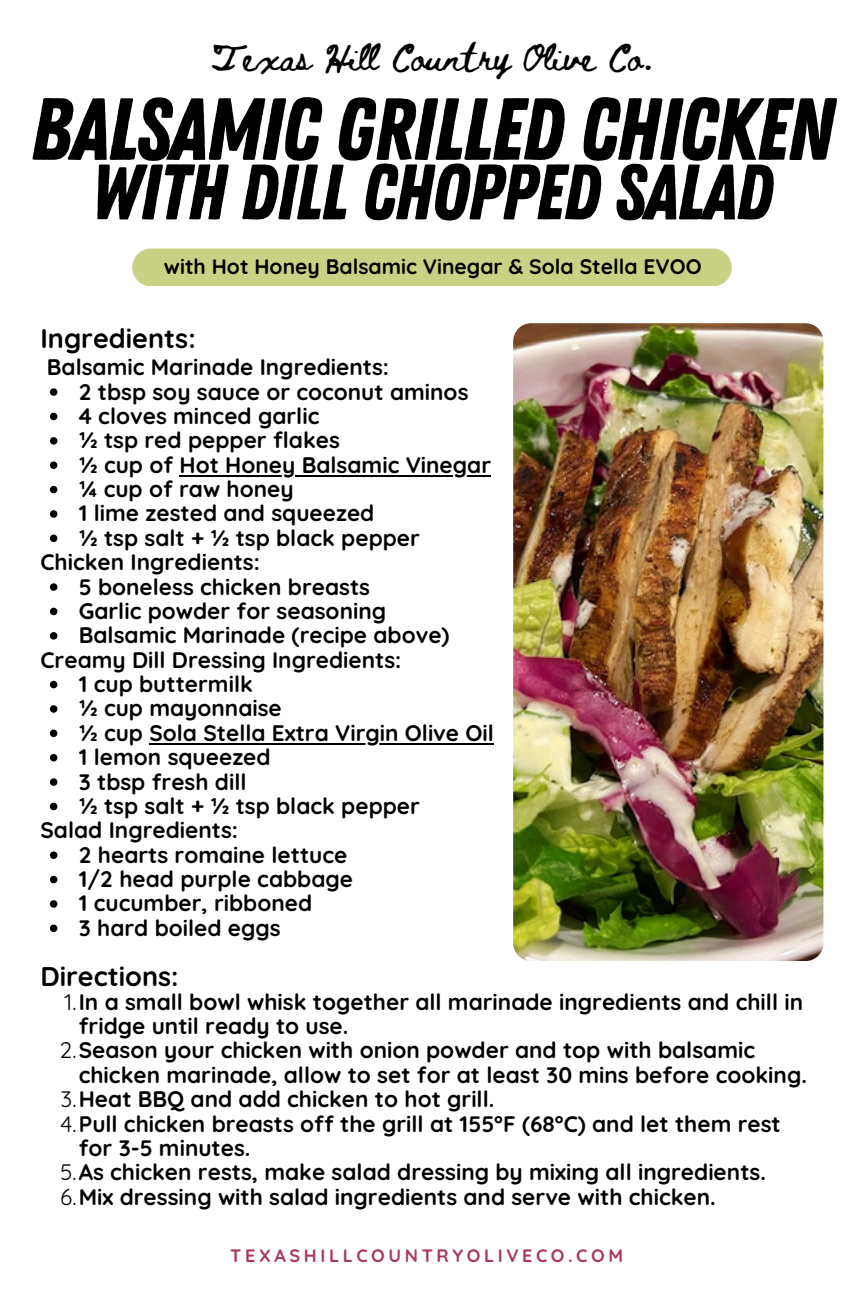
<style>
.page{position:relative;width:864px;height:1296px;background:#fff}
.page>*{position:absolute;margin:0;border:0;box-sizing:border-box;transform-origin:0 0}
.t1{font:87.9px "Zing Rust Base";letter-spacing:-.025em;color:#000}
.t2{font:78.3px "Zing Rust Base";letter-spacing:-.025em;color:#000}
.t3{font:27.6px "Beth Ellen";color:#000}
.t4{font:700 27px "Quicksand";color:#000}
.t5{font:700 22.5px/24.3px "Quicksand";color:#000}
.t6{font:700 21px "Quicksand";color:#000}
.t7{font:700 18px "Quicksand";letter-spacing:.2em;color:#a93a5d}
.s1{font-weight:400}
</style>
<div class="page">
<img style="left:513px;top:323px;width:310px;height:638px;border-radius:18px">
<div style="left:132px;top:248px;width:600px;height:38px;background:#c9d284"></div>
<svg style="left:50px;top:388px;width:7px;height:8px"></svg>
<svg style="left:50px;top:413px;width:7px;height:7px"></svg>
<svg style="left:50px;top:437px;width:7px;height:8px"></svg>
<svg style="left:50px;top:461px;width:7px;height:8px"></svg>
<hr style="left:180px;top:475px;width:311px;height:1px;background:#000">
<svg style="left:50px;top:486px;width:7px;height:7px"></svg>
<svg style="left:50px;top:510px;width:7px;height:8px"></svg>
<svg style="left:50px;top:535px;width:7px;height:7px"></svg>
<svg style="left:50px;top:583px;width:7px;height:8px"></svg>
<svg style="left:50px;top:608px;width:7px;height:7px"></svg>
<svg style="left:50px;top:632px;width:7px;height:8px"></svg>
<svg style="left:50px;top:681px;width:7px;height:7px"></svg>
<svg style="left:50px;top:705px;width:7px;height:8px"></svg>
<svg style="left:50px;top:730px;width:7px;height:7px"></svg>
<hr style="left:149px;top:743px;width:77px;height:2px;background:#000">
<hr style="left:226px;top:743px;width:268px;height:2px;background:#000">
<svg style="left:50px;top:754px;width:7px;height:7px"></svg>
<svg style="left:50px;top:778px;width:7px;height:8px"></svg>
<svg style="left:50px;top:803px;width:7px;height:7px"></svg>
<svg style="left:50px;top:851px;width:7px;height:8px"></svg>
<svg style="left:50px;top:876px;width:7px;height:7px"></svg>
<svg style="left:50px;top:900px;width:7px;height:8px"></svg>
<svg style="left:50px;top:925px;width:7px;height:7px"></svg>
<p class="t3" style="left:211px;top:44px;width:444px">Texas Hill Country Olive Co.</p>
<p class="t1" style="left:30px;top:78px;width:806px">BALSAMIC GRILLED CHICKEN</p>
<h4 class="t2" style="left:91px;top:147px;width:684px">WITH DILL CHOPPED SALAD</h4>
<h1 class="t6" style="left:164px;top:253px;width:539px">with Hot Honey Balsamic Vinegar &amp; Sola Stella EVOO</h1>
<p class="t4" style="left:41px;top:321px;width:157px">Ingredients:</p>
<p class="t5" style="left:47px;top:355px;width:344px">Balsamic Marinade Ingredients:</p>
<h4 class="t5" style="left:79px;top:379px;width:391px">2 tbsp soy sauce or coconut aminos</h4>
<h2 class="t5" style="left:79px;top:403px;width:242px">4 cloves minced garlic</h2>
<p class="t5" style="left:79px;top:428px;width:263px">½ tsp red pepper flakes</p>
<h4 class="t5" style="left:79px;top:452px;width:414px">½ cup of Hot Honey Balsamic Vinegar</h4>
<p class="t5" style="left:79px;top:476px;width:217px">¼ cup of raw honey</p>
<p class="t5" style="left:79px;top:501px;width:297px">1 lime zested and squeezed</p>
<p class="t5" style="left:79px;top:525px;width:343px">½ tsp salt + ½ tsp black pepper</p>
<p class="t5" style="left:41px;top:550px;width:221px">Chicken Ingredients:</p>
<p class="t5" style="left:79px;top:574px;width:293px">5 boneless chicken breasts</p>
<p class="t5" style="left:79px;top:598px;width:309px">Garlic powder for seasoning</p>
<p class="t5" style="left:79px;top:623px;width:372px">Balsamic Marinade (recipe above)</p>
<h4 class="t5" style="left:41px;top:647px;width:362px">Creamy Dill Dressing Ingredients:</h4>
<p class="t5" style="left:79px;top:671px;width:176px">1 cup buttermilk</p>
<p class="t5" style="left:79px;top:696px;width:205px">½ cup mayonnaise</p>
<p class="t5" style="left:79px;top:720px;width:417px">½ cup Sola Stella Extra Virgin Olive Oil</p>
<h4 class="t5" style="left:79px;top:745px;width:343px">1 lemon squeezed<br>3 tbsp fresh dill<br>½ tsp salt + ½ tsp black pepper</h4>
<p class="t5" style="left:41px;top:818px;width:199px">Salad Ingredients:</p>
<p class="t5" style="left:79px;top:842px;width:270px">2 hearts romaine lettuce</p>
<p class="t5" style="left:79px;top:866px;width:276px">1/2 head purple cabbage</p>
<p class="t5" style="left:79px;top:891px;width:235px">1 cucumber, ribboned</p>
<p class="t5" style="left:79px;top:915px;width:204px">3 hard boiled eggs</p>
<p class="t4" style="left:41px;top:959px;width:140px">Directions:</p>
<p class="t5" style="left:79px;top:989px;width:726px;text-indent:-15px"><span class="s1">1.</span>In a small bowl whisk together all marinade ingredients and chill in fridge until ready to use.</p>
<p class="t5" style="left:79px;top:1038px;width:730px;text-indent:-19px"><span class="s1">2.</span>Season your chicken with onion powder and top with balsamic chicken marinade, allow to set for at least 30 mins before cooking.</p>
<h2 class="t5" style="left:61px;top:1087px;width:435px"><span class="s1">3.</span>Heat BBQ and add chicken to hot grill.</h2>
<p class="t5" style="left:79px;top:1111px;width:704px;text-indent:-18px"><span class="s1">4.</span>Pull chicken breasts off the grill at 155°F (68°C) and let them rest for 3-5 minutes.</p>
<p class="t5" style="left:60px;top:1160px;width:707px"><span class="s1">5.</span>As chicken rests, make salad dressing by mixing all ingredients.</p>
<p class="t5" style="left:60px;top:1184px;width:657px"><span class="s1">6.</span>Mix dressing with salad ingredients and serve with chicken.</p>
<p class="t7" style="left:230px;top:1244px;width:394px">TEXASHILLCOUNTRYOLIVECO.COM</p>
</div>
